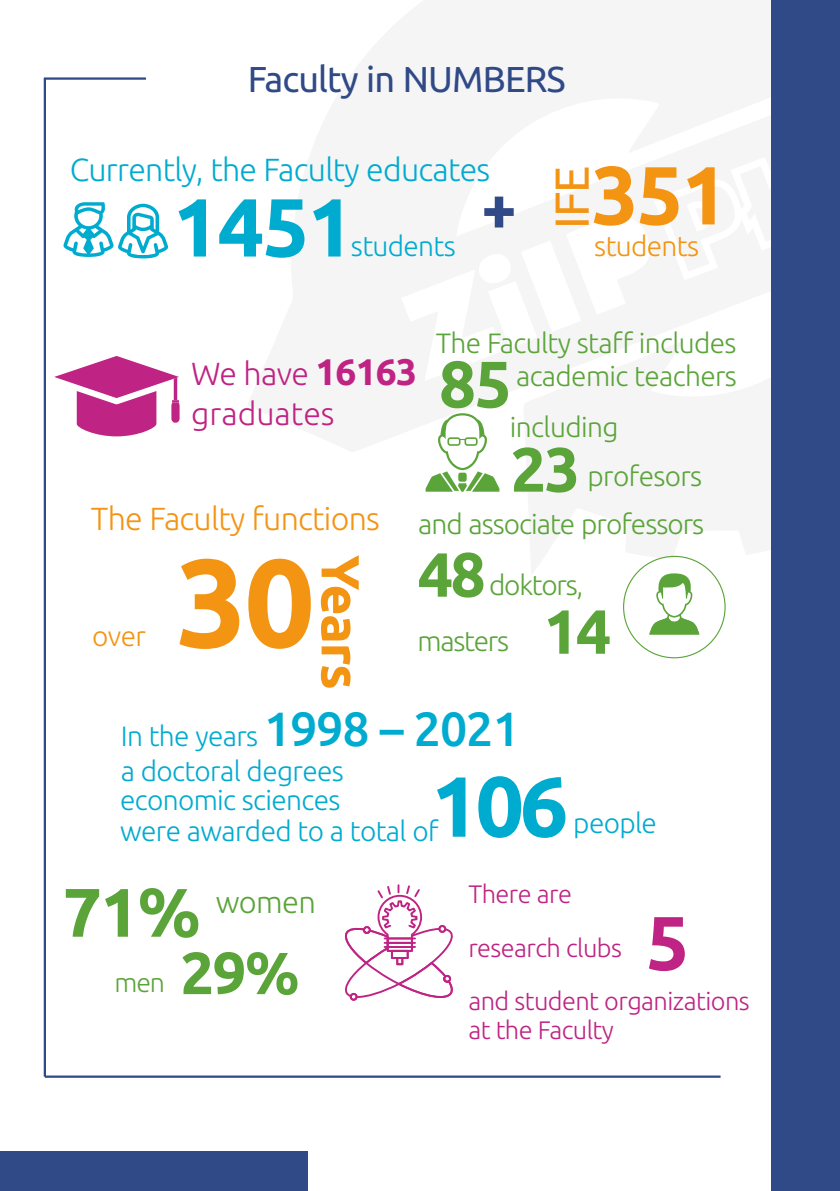
<style>
.page{position:relative;width:840px;height:1191px;background:#fff}
.page>*{position:absolute;margin:0;border:0;box-sizing:border-box;transform-origin:0 0}
.t1{font:700 124.6px "Ubuntu";color:#f39413}
.t2{font:700 85.4px "Ubuntu";color:#00abd0}
.t3{font:700 82.4px "Ubuntu";color:#00abd0}
.t4{font:700 82.4px "Ubuntu";color:#f39413}
.t5{font:700 76.2px "Ubuntu";color:#bf2383}
.t6{font:700 68.6px "Ubuntu";color:#5ba43a}
.t7{font:700 65.6px "Ubuntu";color:#5ba43a}
.t8{font:700 62.4px "Ubuntu";color:#5ba43a}
.t9{font:700 62.4px "Ubuntu";color:#304987}
.t10{font:700 59.4px "Ubuntu";color:#5ba43a}
.t11{font:700 53.4px "Ubuntu";letter-spacing:-.025em;color:#f39413}
.t12{font:47.6px "Ubuntu";color:#f39413}
.t13{font:36px "Ubuntu";letter-spacing:-.025em;color:#304987}
.t14{font:300 32px "Ubuntu";letter-spacing:-.025em;color:#00abd0}
.t15{font:300 32px/40.6px "Ubuntu";color:#bf2383}
.t16{font:300 32px "Ubuntu";letter-spacing:-.025em;color:#f39413}
.t17{font:300 30.8px "Ubuntu";letter-spacing:-.025em;color:#5ba43a}
.t18{font:300 28px/35.2px "Ubuntu";letter-spacing:-.025em;color:#00abd0}
.t19{font:300 28px/33.2px "Ubuntu";letter-spacing:-.025em;color:#5ba43a;text-align:right}
.t20{font:300 28px/56px "Ubuntu";letter-spacing:-.045em;color:#5ba43a}
.t21{font:300 28px "Ubuntu";letter-spacing:-.025em;color:#f39413}
.t22{font:300 26.6px "Ubuntu";color:#5ba43a}
.t23{font:300 25.4px/54.2px "Ubuntu";letter-spacing:-.025em;color:#bf2383}
.s1{font-weight:700;font-size:37px}
.s2{font-weight:500;font-size:48px}
</style>
<div class="page">
<div style="left:771px;top:0;width:68px;height:1191px;background:#304987"></div>
<div style="left:0;top:1151px;width:308px;height:40px;background:#304987"></div>
<hr style="left:44px;top:77px;width:102px;height:3px;background:#304987">
<hr style="left:44px;top:79px;width:2px;height:997px;background:#304987">
<hr style="left:45px;top:1075px;width:675px;height:2px;background:#304987">
<svg style="left:63px;top:202px;width:105px;height:56px"></svg>
<svg style="left:54px;top:356px;width:125px;height:80px"></svg>
<svg style="left:425px;top:413px;width:74px;height:79px"></svg>
<svg style="left:649px;top:573px;width:50px;height:61px"></svg>
<svg style="left:344px;top:884px;width:109px;height:117px"></svg>
<p class="t13" style="left:247px;top:64px;width:319px">Faculty in NUMBERS</p>
<p class="t14" style="left:70px;top:156px;width:421px">Currently, the Faculty educates</p>
<h3 class="t3" style="left:173px;top:192px;width:183px">1451</h3>
<p class="t18" style="left:351px;top:230px;width:106px">students</p>
<h3 class="t9" style="left:481px;top:182px;width:37px">+</h3>
<h3 class="t12" style="left:551px;top:229px;width:65px;rotate:-90deg">IFE</h3>
<h3 class="t4" style="left:591px;top:160px;width:138px">351</h3>
<p class="t21" style="left:594px;top:234px;width:106px">students</p>
<p class="t19" style="left:435px;top:328px;width:302px">The Faculty staff includes academic teachers</p>
<p class="t15" style="left:191px;top:355px;width:227px">We have <span class="s1">16163 </span>graduates</p>
<h3 class="t7" style="left:438px;top:356px;width:74px">85</h3>
<p class="t19" style="left:509px;top:412px;width:110px">including</p>
<h3 class="t8" style="left:510px;top:443px;width:71px">23</h3>
<p class="t19" style="left:418px;top:454px;width:287px;line-height:47.6px">profesors<br>and associate professors</p>
<h3 class="t8" style="left:417px;top:548px;width:69px">48</h3>
<p class="t16" style="left:91px;top:505px;width:290px">The Faculty functions</p>
<h1 class="t1" style="left:176px;top:550px;width:140px">30</h1>
<h3 class="t11" style="left:363px;top:555px;width:136px;rotate:90deg">Years</h3>
<p class="t18" style="left:121px;top:719px;width:400px">In the years <span class="s2">1998 – 2021 </span>a doctoral degrees</p>
<p class="t18" style="left:120px;top:785px;width:320px;line-height:31.4px">economic sciences<br>were awarded to a total of</p>
<p class="t20" style="left:417px;top:559px;width:167px;text-indent:72px">doktors, masters</p>
<h3 class="t8" style="left:543px;top:605px;width:69px">14</h3>
<p class="t21" style="left:92px;top:624px;width:55px">over</p>
<h2 class="t2" style="left:431px;top:770px;width:139px">106</h2>
<p class="t18" style="left:573px;top:807px;width:85px">people</p>
<h3 class="t6" style="left:63px;top:883px;width:139px">71%</h3>
<p class="t17" style="left:216px;top:889px;width:102px">women</p>
<p class="t22" style="left:114px;top:971px;width:52px">men</p>
<h3 class="t10" style="left:180px;top:948px;width:121px">29%</h3>
<p class="t23" style="left:468px;top:868px;width:155px">There are research clubs</p>
<h3 class="t5" style="left:645px;top:910px;width:45px">5</h3>
<p class="t23" style="left:468px;top:988px;width:283px;line-height:28.4px">and student organizations at the Faculty</p>
</div>
